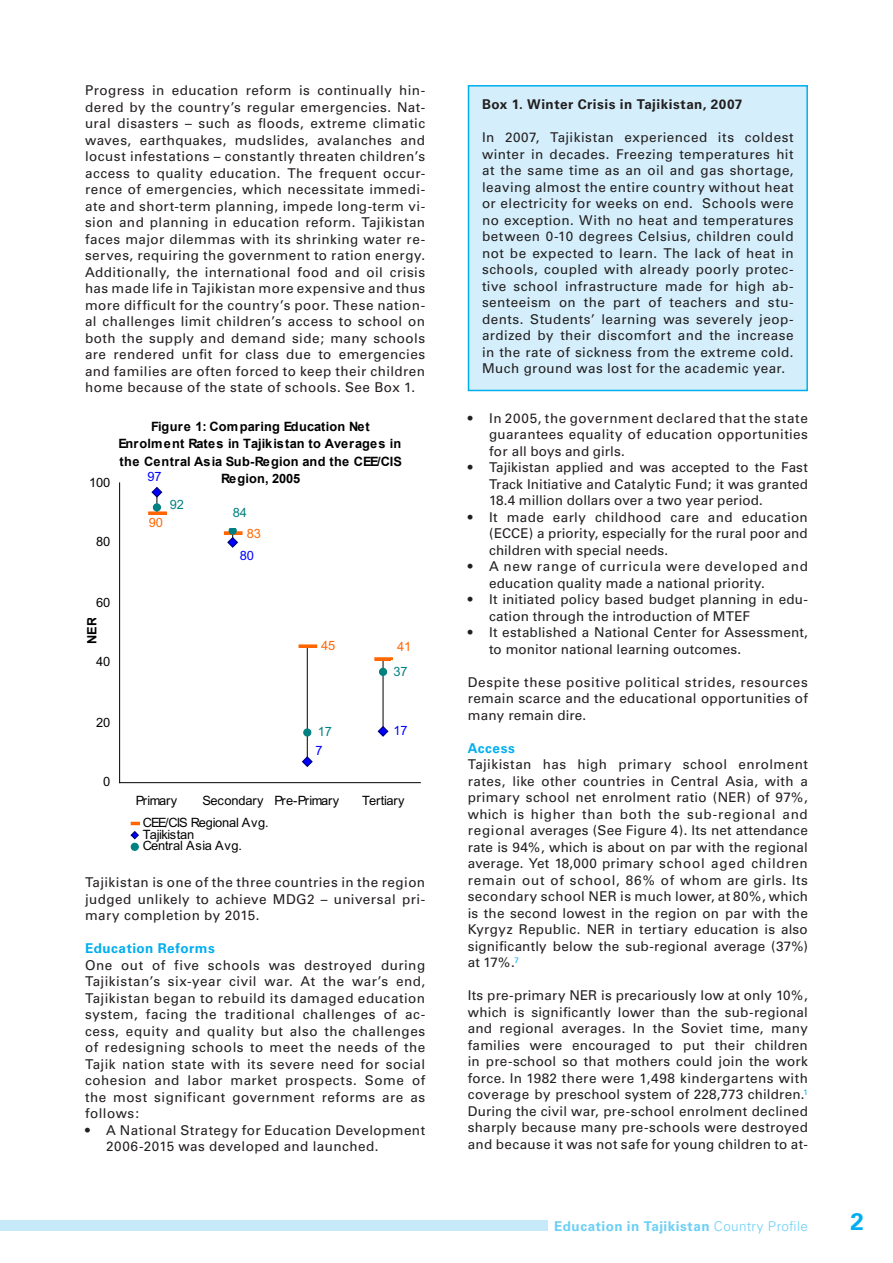
<style>
.page{position:relative;width:893px;height:1263px;background:#fff}
.page>*{position:absolute;margin:0;border:0;box-sizing:border-box;transform-origin:0 0}
.t1{font:700 24px "Univers";color:#00aeef}
.t2{font:13.5px/16.5px "Univers";letter-spacing:.02em;color:#231f20;text-align:justify}
.t3{font:13.5px/16.5px "Univers";letter-spacing:.045em;color:#231f20}
.t4{font:700 13.5px "Univers";letter-spacing:.035em;color:#6bcff6}
.t5{font:700 13.5px "Univers";letter-spacing:.035em;color:#231f20}
.t6{font:700 13.5px "Univers";letter-spacing:.035em;color:#00aeef}
.t7{font:700 12.9px/17.5px "Arial";letter-spacing:.025em;color:#000;text-align:center}
.t8{font:12.9px/11.7px "Arial";letter-spacing:-.01em;color:#000}
.t9{font:12.9px "Arial";letter-spacing:-.01em;color:#f60}
.t10{font:12.9px "Arial";letter-spacing:-.01em;color:#008080}
.t11{font:12.9px "Arial";color:#00f}
.t12{font:700 12.75px "Arial";color:#000}
.s1{font-weight:300}
</style>
<div class="page">
<div style="left:0;top:1220px;width:547px;height:11px;background:#c6eafa"></div>
<svg style="left:119px;top:482px;width:302px;height:369px"></svg>
<div style="left:468px;top:86px;width:339px;height:304px;background:#d4effb"></div>
<div style="left:468px;top:85px;width:340px;height:306px;border:2px solid #00aeef"></div>
<p class="t2" style="left:85px;top:82px;width:342px">Progress in education reform is continually hin&shy;dered by the country’s regular emergencies. Nat&shy;ural disasters – such as floods, extreme climatic waves, earthquakes, mudslides, avalanches and locust infestations – constantly threaten children’s access to quality education. The frequent occur&shy;rence of emergencies, which necessitate immedi&shy;ate and short-term planning, impede long-term vi&shy;sion and planning in education reform. Tajikistan faces major dilemmas with its shrinking water re&shy;serves, requiring the government to ration energy.<br>Additionally, the international food and oil crisis has made life in Tajikistan more expensive and thus more difficult for the country’s poor. These nation&shy;al challenges limit children’s access to school on both the supply and demand side; many schools are rendered unfit for class due to emergencies and families are often forced to keep their children home because of the state of schools. See Box 1.</p>
<p class="t8" style="left:89px;top:476px;width:23px">100</p>
<p class="t8" style="left:96px;top:536px;width:16px">80</p>
<p class="t7" style="left:118px;top:418px;width:285px">Figure 1: Comparing Education Net Enrolment Rates in Tajikistan to Averages in the Central Asia Sub-Region and the CEE/CIS Region, 2005</p>
<p class="t11" style="left:148px;top:469px;width:16px">97</p>
<p class="t10" style="left:170px;top:497px;width:16px">92</p>
<p class="t9" style="left:149px;top:515px;width:16px">90</p>
<p class="t10" style="left:233px;top:505px;width:16px">84</p>
<p class="t9" style="left:247px;top:526px;width:16px">83</p>
<p class="t11" style="left:240px;top:548px;width:16px">80</p>
<p class="t8" style="left:96px;top:596px;width:16px">60</p>
<p class="t12" style="left:84px;top:644px;width:28px;rotate:-90deg">NER</p>
<p class="t8" style="left:96px;top:656px;width:16px">40</p>
<p class="t9" style="left:321px;top:638px;width:16px">45</p>
<p class="t9" style="left:397px;top:639px;width:16px">41</p>
<p class="t10" style="left:394px;top:664px;width:16px">37</p>
<p class="t8" style="left:96px;top:716px;width:16px">20</p>
<p class="t8" style="left:103px;top:776px;width:9px">0</p>
<p class="t10" style="left:318px;top:724px;width:16px">17</p>
<p class="t11" style="left:394px;top:723px;width:16px">17</p>
<p class="t11" style="left:315px;top:743px;width:9px">7</p>
<p class="t8" style="left:136px;top:794px;width:43px">Primary</p>
<p class="t8" style="left:202px;top:794px;width:138px">Secondary Pre-Primary</p>
<p class="t8" style="left:362px;top:794px;width:44px">Tertiary</p>
<p class="t8" style="left:143px;top:817px;width:127px">CEE/CIS Regional Avg.<br>Tajikistan<br>Central Asia Avg.</p>
<p class="t2" style="left:85px;top:874px;width:342px">Tajikistan is one of the three countries in the region judged unlikely to achieve MDG2 – universal pri&shy;mary completion by 2015.</p>
<p class="t6" style="left:85px;top:940px;width:131px">Education Reforms</p>
<p class="t2" style="left:85px;top:957px;width:342px">One out of five schools was destroyed during Tajikistan’s six-year civil war. At the war’s end, Tajikistan began to rebuild its damaged education system, facing the traditional challenges of ac&shy;cess, equity and quality but also the challenges of redesigning schools to meet the needs of the Tajik nation state with its severe need for social cohesion and labor market prospects. Some of the most significant government reforms are as follows:</p>
<p class="t2" style="left:106px;top:1122px;width:320px;text-indent:-21px">• A National Strategy for Education Development<br>2006-2015 was developed and launched.</p>
<p class="t5" style="left:482px;top:97px;width:262px">Box 1. Winter Crisis in Tajikistan, 2007</p>
<p class="t2" style="left:482px;top:129px;width:313px">In 2007, Tajikistan experienced its coldest winter in decades. Freezing temperatures hit at the same time as an oil and gas shortage, leaving almost the entire country without heat or electricity for weeks on end. Schools were no exception. With no heat and temperatures between 0-10 degrees Celsius, children could not be expected to learn. The lack of heat in schools, coupled with already poorly protec&shy;tive school infrastructure made for high ab&shy;senteeism on the part of teachers and stu&shy;dents. Students’ learning was severely jeop&shy;ardized by their discomfort and the increase in the rate of sickness from the extreme cold.<br>Much ground was lost for the academic year.</p>
<p class="t2" style="left:489px;top:410px;width:320px;text-indent:-21px">• In 2005, the government declared that the state guarantees equality of education opportunities for all boys and girls.</p>
<p class="t2" style="left:489px;top:459px;width:320px;text-indent:-21px">• Tajikistan applied and was accepted to the Fast Track Initiative and Catalytic Fund; it was granted 18.4 million dollars over a two year period.</p>
<p class="t2" style="left:489px;top:508px;width:320px;text-indent:-21px">• It made early childhood care and education (ECCE) a priority, especially for the rural poor and children with special needs.</p>
<p class="t3" style="left:489px;top:558px;width:320px;text-indent:-21px">• A new range of curricula were developed and education quality made a national priority.</p>
<p class="t2" style="left:489px;top:591px;width:320px;text-indent:-21px">• It initiated policy based budget planning in edu&shy;cation through the introduction of MTEF</p>
<p class="t2" style="left:489px;top:624px;width:320px;text-indent:-21px">• It established a National Center for Assessment, to monitor national learning outcomes.</p>
<p class="t2" style="left:468px;top:673px;width:342px">Despite these positive political strides, resources remain scarce and the educational opportunities of many remain dire.</p>
<p class="t6" style="left:468px;top:740px;width:49px">Access</p>
<p class="t2" style="left:468px;top:756px;width:342px">Tajikistan has high primary school enrolment rates, like other countries in Central Asia, with a primary school net enrolment ratio (NER) of 97%, which is higher than both the sub-regional and regional averages (See Figure 4). Its net attendance rate is 94%, which is about on par with the regional average. Yet 18,000 primary school aged children remain out of school, 86% of whom are girls. Its secondary school NER is much lower, at 80%, which is the second lowest in the region on par with the Kyrgyz Republic. NER in tertiary education is also significantly below the sub-regional average (37%) at 17%.<sup>7</sup></p>
<p class="t2" style="left:468px;top:987px;width:342px">Its pre-primary NER is precariously low at only 10%, which is significantly lower than the sub-regional and regional averages. In the Soviet time, many families were encouraged to put their children in pre-school so that mothers could join the work force. In 1982 there were 1,498 kindergartens with coverage by preschool system of 228,773 children.<sup>1<br></sup>During the civil war, pre-school enrolment declined sharply because many pre-schools were destroyed and because it was not safe for young children to at-</p>
<p class="t4" style="left:554px;top:1218px;width:255px">Education in Tajikistan <span class="s1">Country Profile</span></p>
<h1 class="t1" style="left:850px;top:1207px;width:15px">2</h1>
</div>
